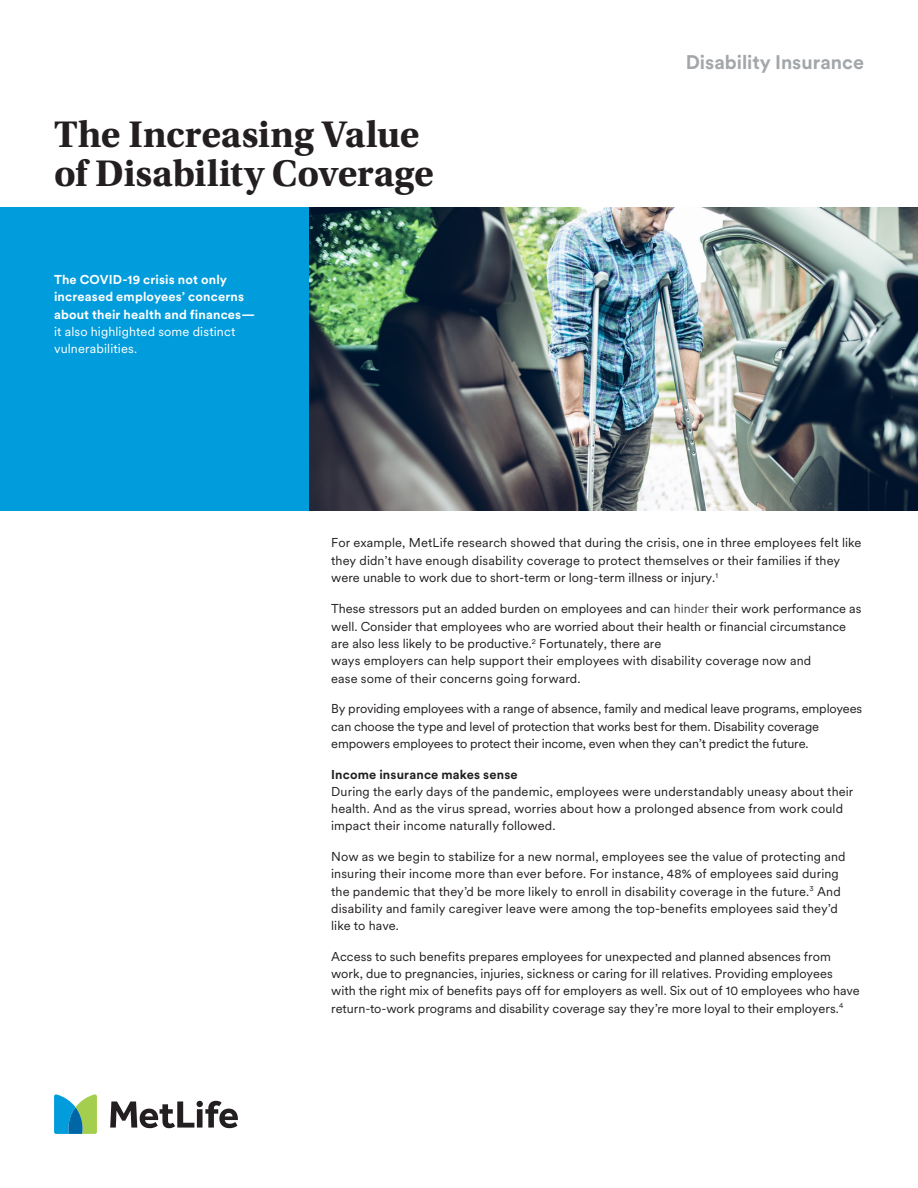
<style>
.page{position:relative;width:918px;height:1188px;background:#fff}
.page>*{position:absolute;margin:0;border:0;box-sizing:border-box;transform-origin:0 0}
.Headline{font:700 39px/39px "Utopia Std";letter-spacing:-.005em;color:#231f20}
.t1{font:700 19.5px "Met Life Circular";color:#a3a7a9}
.Body_Copy{font:12.75px/17.2px "Met Life Circular";letter-spacing:.005em;color:#231f20}
.Body_Copy-2{font:700 12.75px/17.2px "Met Life Circular";letter-spacing:.015em;color:#fff}
.s1{font-weight:400}
.s2{font-family:"Calibri";font-weight:300;font-size:13.5px}
.s3{font-weight:700}
</style>
<div class="page">
<svg style="left:110px;top:1101px;width:128px;height:27px"></svg>
<svg style="left:54px;top:1094px;width:43px;height:40px;background:#5bb2a5"></svg>
<div style="left:0;top:207px;width:310px;height:304px;background:#009cdc"></div>
<img style="left:310px;top:207px;width:608px;height:304px">
<p class="Headline" style="left:54px;top:115px;width:381px">The Increasing Value of Disability Coverage</p>
<p class="Body_Copy-2" style="left:54px;top:270px;width:202px">The COVID-19 crisis not only increased employees’ concerns about their health and finances— <span class="s1">it also highlighted some distinct vulnerabilities.</span></p>
<p class="t1" style="left:686px;top:48px;width:180px">Disability Insurance</p>
<p class="Body_Copy" style="left:331px;top:534px;width:532px">For example, MetLife research showed that during the crisis, one in three employees felt like they didn’t have enough disability coverage to protect themselves or their families if they were unable to work due to short-term or long-term illness or injury.<sup>1</sup></p>
<p class="Body_Copy" style="left:331px;top:599px;width:532px">These stressors put an added burden on employees and can <span class="s2">hinder</span> their work performance as well. Consider that employees who are worried about their health or financial circumstance are also less likely to be productive.<sup>2</sup> Fortunately, there are<br>ways employers can help support their employees with disability coverage now and<br>ease some of their concerns going forward.</p>
<p class="Body_Copy" style="left:331px;top:700px;width:533px">By providing employees with a range of absence, family and medical leave programs, employees can choose the type and level of protection that works best for them. Disability coverage empowers employees to protect their income, even when they can’t predict the future.</p>
<p class="Body_Copy" style="left:331px;top:765px;width:524px"><span class="s3">Income insurance makes sense<br></span>During the early days of the pandemic, employees were understandably uneasy about their health. And as the virus spread, worries about how a prolonged absence from work could impact their income naturally followed.</p>
<p class="Body_Copy" style="left:331px;top:848px;width:516px">Now as we begin to stabilize for a new normal, employees see the value of protecting and insuring their income more than ever before. For instance, 48% of employees said during the pandemic that they’d be more likely to enroll in disability coverage in the future.<sup>3</sup> And disability and family caregiver leave were among the top-benefits employees said they’d like to have.</p>
<p class="Body_Copy" style="left:331px;top:947px;width:530px">Access to such benefits prepares employees for unexpected and planned absences from work, due to pregnancies, injuries, sickness or caring for ill relatives. Providing employees with the right mix of benefits pays off for employers as well. Six out of 10 employees who have return-to-work programs and disability coverage say they’re more loyal to their employers.<sup>4</sup></p>
</div>
